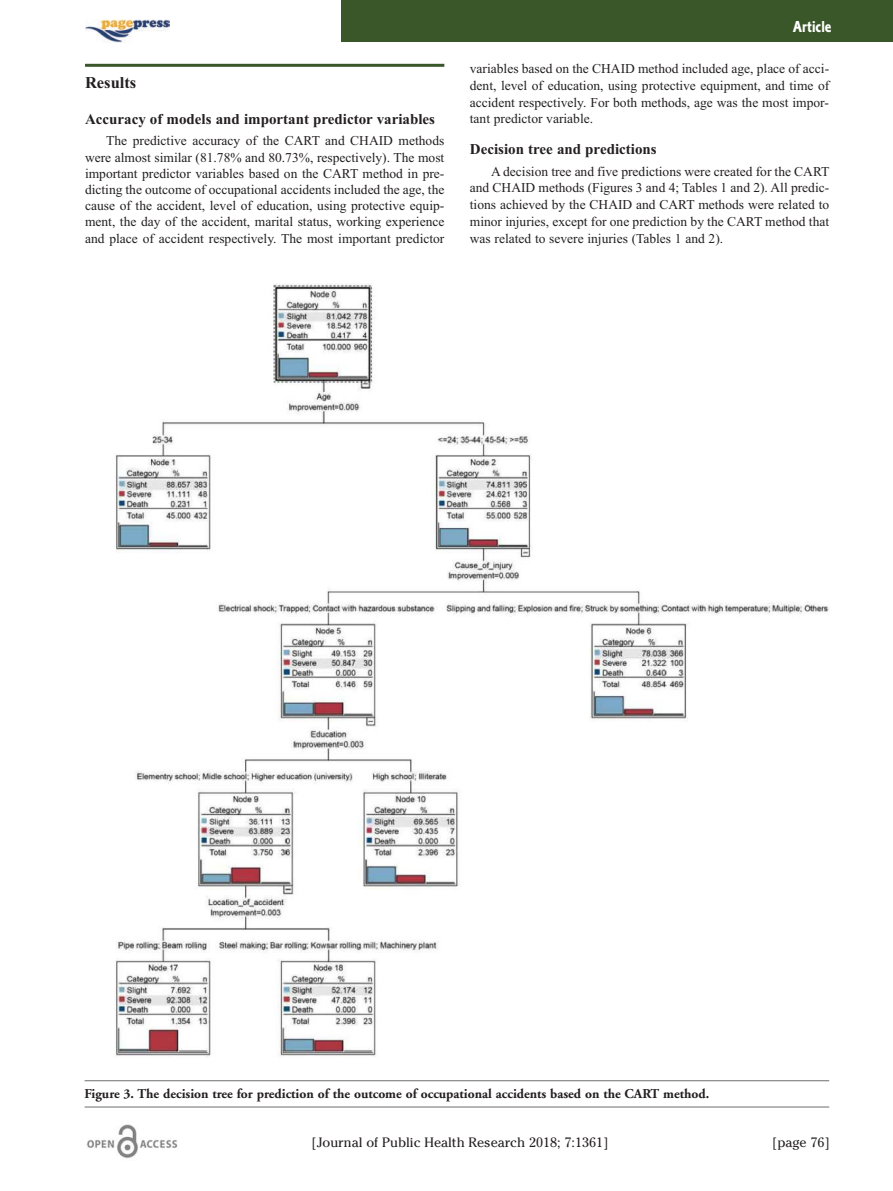
<style>
.page{position:relative;width:893px;height:1191px;background:#fff}
.page>*{position:absolute;margin:0;border:0;box-sizing:border-box;transform-origin:0 0}
.t1{font:700 16.5px "Times New Roman";color:#231f20}
.t2{font:16.5px "Corinthian Bold Condensed Plain";color:#fff}
.t3{font:700 15px "Times New Roman";color:#231f20}
.t4{font:13.5px/16.8px "Times New Roman";color:#231f20;text-align:justify}
.t5{font:700 13.5px "Adobe Garamond";color:#231f20}
.t6{font:13.5px "Cheltenham";color:#231f20}
</style>
<div class="page">
<div style="left:342px;top:0;width:551px;height:41px;background:#395728"></div>
<hr style="left:85px;top:64px;width:359px;height:3px;background:#395728">
<img style="left:85px;top:19px;width:85px;height:24px">
<img style="left:86px;top:1124px;width:92px;height:35px">
<hr style="left:85px;top:1080px;width:744px;height:1px;background:#6c6d70">
<hr style="left:85px;top:1106px;width:744px;height:1px;background:#6c6d70">
<img style="left:115px;top:283px;width:714px;height:774px">
<p class="t1" style="left:85px;top:73px;width:53px">Results</p>
<p class="t3" style="left:85px;top:110px;width:352px">Accuracy of models and important predictor variables</p>
<p class="t4" style="left:85px;top:133px;width:361px;line-height:16.2px;text-indent:21px">The predictive accuracy of the CART and CHAID methods were almost similar (81.78% and 80.73%, respectively). The most important predictor variables based on the CART method in pre&shy;dicting the outcome of occupational accidents included the age, the cause of the accident, level of education, using protective equip&shy;ment, the day of the accident, marital status, working experience and place of accident respectively. The most important predictor</p>
<p class="t2" style="left:793px;top:21px;width:40px">Article</p>
<p class="t4" style="left:470px;top:60px;width:361px">variables based on the CHAID method included age, place of acci&shy;dent, level of education, using protective equipment, and time of accident respectively. For both methods, age was the most impor&shy;tant predictor variable.</p>
<p class="t3" style="left:470px;top:140px;width:188px">Decision tree and predictions</p>
<p class="t4" style="left:470px;top:163px;width:361px;text-indent:21px">A decision tree and five predictions were created for the CART and CHAID methods (Figures 3 and 4; Tables 1 and 2). All predic&shy;tions achieved by the CHAID and CART methods were related to minor injuries, except for one prediction by the CART method that was related to severe injuries (Tables 1 and 2).</p>
<p class="t5" style="left:85px;top:1088px;width:626px">Figure 3. The decision tree for prediction of the outcome of occupational accidents based on the CART method.</p>
<p class="t6" style="left:311px;top:1134px;width:299px">[Journal of Public Health Research 2018; 7:1361]</p>
<p class="t6" style="left:772px;top:1134px;width:59px">[page 76]</p>
</div>
